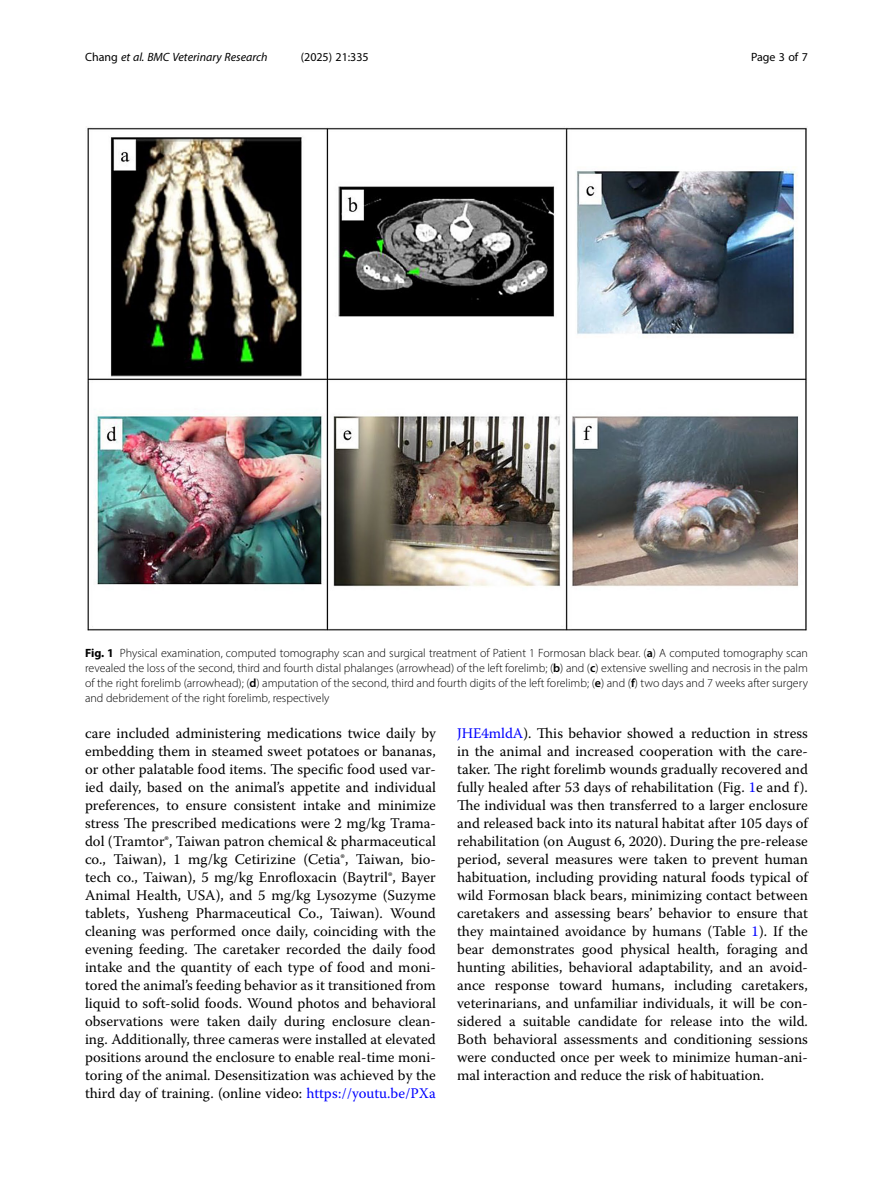
<style>
.page{position:relative;width:893px;height:1191px;background:#fff}
.page>*{position:absolute;margin:0;border:0;box-sizing:border-box;transform-origin:0 0}
.Body_Text{font:14.7px/18px "Warnock Pro";color:#000;text-align:justify}
.Figure_Caption{font:300 12px/15px "Myriad Pro";color:#000;text-align:justify}
.t1{font:italic 12px "Myriad Pro";color:#000}
.t2{font:12px "Myriad Pro";color:#000}
.s1{font-style:normal}
.s2{font-weight:700}
.s3{font-weight:600}
.s4{color:#00f}
</style>
<div class="page">
<img style="left:87px;top:127px;width:720px;height:503px">
<p class="t1" style="left:85px;top:50px;width:184px"><span class="s1">Chang</span> et al. BMC Veterinary Research</p>
<p class="t2" style="left:301px;top:50px;width:70px">(2025) 21:335</p>
<p class="t2" style="left:751px;top:50px;width:58px">Page 3 of 7</p>
<p class="Figure_Caption" style="left:85px;top:645px;width:724px"><span class="s2">Fig. 1</span> Physical examination, computed tomography scan and surgical treatment of Patient 1 Formosan black bear. (<span class="s3">a</span>) A computed tomography scan revealed the loss of the second, third and fourth distal phalanges (arrowhead) of the left forelimb; (<span class="s3">b</span>) and (<span class="s3">c</span>) extensive swelling and necrosis in the palm of the right forelimb (arrowhead); (<span class="s3">d</span>) amputation of the second, third and fourth digits of the left forelimb; (<span class="s3">e</span>) and (<span class="s3">f</span>) two days and 7 weeks after surgery and debridement of the right forelimb, respectively</p>
<p class="Body_Text" style="left:85px;top:724px;width:352px">care included administering medications twice daily by embedding them in steamed sweet potatoes or bananas, or other palatable food items. The specific food used var&shy;ied daily, based on the animal’s appetite and individual preferences, to ensure consistent intake and minimize stress The prescribed medications were 2 mg/kg Trama&shy;dol (Tramtor®, Taiwan patron chemical &amp; pharmaceutical co., Taiwan), 1 mg/kg Cetirizine (Cetia®, Taiwan, bio&shy;tech co., Taiwan), 5 mg/kg Enrofloxacin (Baytril®, Bayer Animal Health, USA), and 5 mg/kg Lysozyme (Suzyme tablets, Yusheng Pharmaceutical Co., Taiwan). Wound cleaning was performed once daily, coinciding with the evening feeding. The caretaker recorded the daily food intake and the quantity of each type of food and moni&shy;tored the animal’s feeding behavior as it transitioned from liquid to soft-solid foods. Wound photos and behavioral observations were taken daily during enclosure clean&shy;ing. Additionally, three cameras were installed at elevated positions around the enclosure to enable real-time moni&shy;toring of the animal. Desensitization was achieved by the third day of training. (online video: <span class="s4">https://youtu.be/PXa</span></p>
<p class="Body_Text" style="left:457px;top:724px;width:352px"><span class="s4">JHE4mldA</span>). This behavior showed a reduction in stress in the animal and increased cooperation with the care&shy;taker. The right forelimb wounds gradually recovered and fully healed after 53 days of rehabilitation (Fig. <span class="s4">1</span>e and f).<br>The individual was then transferred to a larger enclosure and released back into its natural habitat after 105 days of rehabilitation (on August 6, 2020). During the pre-release period, several measures were taken to prevent human habituation, including providing natural foods typical of wild Formosan black bears, minimizing contact between caretakers and assessing bears’ behavior to ensure that they maintained avoidance by humans (Table <span class="s4">1</span>). If the bear demonstrates good physical health, foraging and hunting abilities, behavioral adaptability, and an avoid&shy;ance response toward humans, including caretakers, veterinarians, and unfamiliar individuals, it will be con&shy;sidered a suitable candidate for release into the wild.<br>Both behavioral assessments and conditioning sessions were conducted once per week to minimize human-ani&shy;mal interaction and reduce the risk of habituation.</p>
</div>
